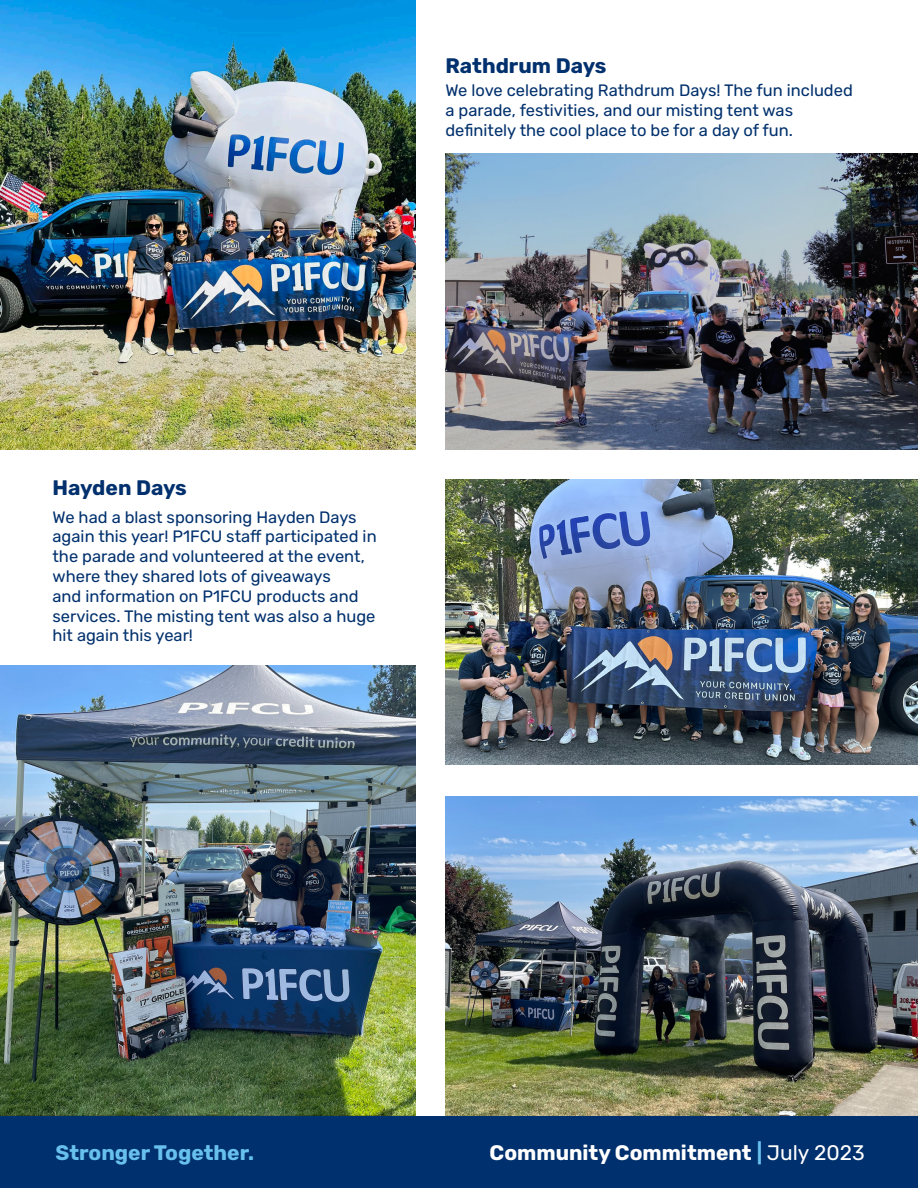
<style>
.page{position:relative;width:918px;height:1188px;background:#fff}
.page>*{position:absolute;margin:0;border:0;box-sizing:border-box;transform-origin:0 0}
.t1{font:700 21px "Rubik";color:#fff}
.t2{font:700 21px "Rubik";color:#00306d}
.t3{font:700 21px "Rubik";color:#68c0ec}
.t4{font:16.5px/19.8px "Rubik";color:#00306d}
.s1{color:#68c0ec}
.s2{font-weight:400}
</style>
<div class="page">
<div style="left:0;top:1116px;width:918px;height:72px;background:#00306d"></div>
<img style="left:445px;top:153px;width:473px;height:296px">
<img style="left:0;top:0;width:415px;height:449px">
<img style="left:0;top:665px;width:415px;height:451px">
<img style="left:445px;top:796px;width:473px;height:320px">
<img style="left:445px;top:479px;width:473px;height:286px">
<p class="t2" style="left:445px;top:54px;width:163px">Rathdrum Days</p>
<p class="t4" style="left:445px;top:81px;width:409px">We love celebrating Rathdrum Days! The fun included a parade, festivities, and our misting tent was definitely the cool place to be for a day of fun.</p>
<p class="t2" style="left:52px;top:476px;width:136px">Hayden Days</p>
<p class="t4" style="left:52px;top:507px;width:326px">We had a blast sponsoring Hayden Days again this year! P1FCU staff participated in the parade and volunteered at the event, where they shared lots of giveaways<br>and information on P1FCU products and services. The misting tent was also a huge hit again this year!</p>
<p class="t3" style="left:55px;top:1141px;width:200px">Stronger Together.</p>
<p class="t1" style="left:490px;top:1141px;width:377px">Community Commitment <span class="s1">|</span> <span class="s2">July 2023</span></p>
</div>
